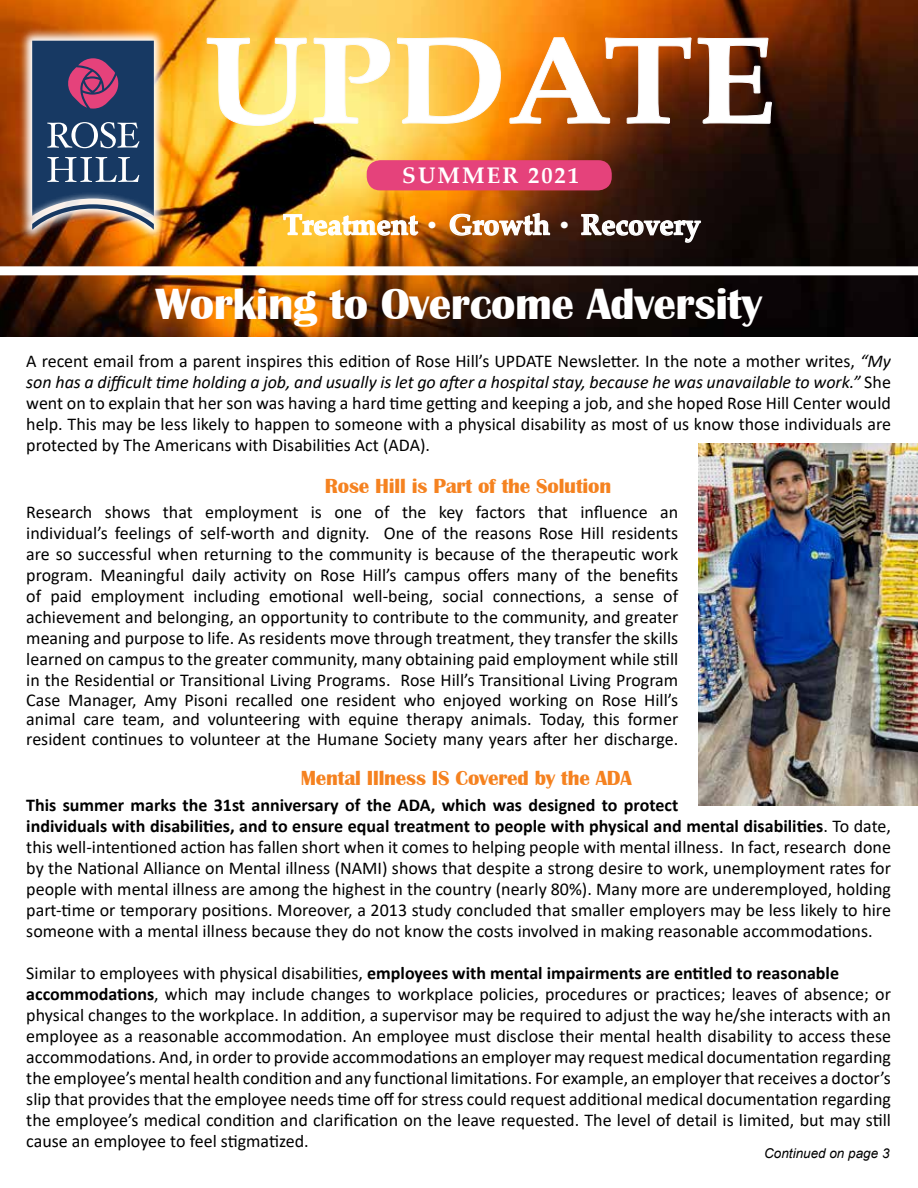
<style>
.page{position:relative;width:918px;height:1188px;background:#fff}
.page>*{position:absolute;margin:0;border:0;box-sizing:border-box;transform-origin:0 0}
.t1{font:700 45px "Britannic";letter-spacing:-.01em;color:#fff}
.t2{font:700 28.5px "Palatino Linotype";color:#fff}
.t3{font:700 22.5px "Palatino Linotype";letter-spacing:.09em;color:#fff}
.t4{font:700 21px "Britannic";letter-spacing:-.01em;color:#f58220}
.t5{font:18px/21px "Calibri";color:#000;text-align:justify}
.t6{font:italic 13.5px "Arial";color:#000}
.s1{font-size:24px}
.s2{font-style:italic}
.s3{font-weight:700}
</style>
<div class="page">
<img style="left:0;top:0;width:918px;height:337px">
<svg style="left:19px;top:28px;width:148px;height:163px;background:#e3a767"></svg>
<img style="left:19px;top:191px;width:148px;height:51px">
<svg style="left:32px;top:41px;width:122px;height:189px;background:#495272"></svg>
<img style="left:699px;top:443px;width:219px;height:363px">
<div style="left:0;top:266px;width:918px;height:9px;background:#fff"></div>
<svg style="left:207px;top:0;width:565px;height:260px;background:#b27d44"></svg>
<p class="t3" style="left:402px;top:159px;width:178px">SUMMER 2021</p>
<h2 class="t2" style="left:283px;top:204px;width:419px">Treatment <span class="s1">•</span> Growth <span class="s1">•</span> Recovery</h2>
<h1 class="t1" style="left:155px;top:279px;width:608px">Working to Overcome Adversity</h1>
<p class="t5" style="left:26px;top:350px;width:866px">A recent email from a parent inspires this edition of Rose Hill’s UPDATE Newsletter. In the note a mother writes, <span class="s2">“My son has a difficult time holding a job, and usually is let go after a hospital stay, because he was unavailable to work.”</span> She went on to explain that her son was having a hard time getting and keeping a job, and she hoped Rose Hill Center would help. This may be less likely to happen to someone with a physical disability as most of us know those individuals are protected by The Americans with Disabilities Act (ADA).</p>
<p class="t4" style="left:325px;top:474px;width:288px">Rose Hill is Part of the Solution</p>
<p class="t5" style="left:26px;top:502px;width:653px;line-height:20.5px">Research shows that employment is one of the key factors that influence an individual’s feelings of self-worth and dignity. One of the reasons Rose Hill residents are so successful when returning to the community is because of the therapeutic work program. Meaningful daily activity on Rose Hill’s campus offers many of the benefits of paid employment including emotional well-being, social connections, a sense of achievement and belonging, an opportunity to contribute to the community, and greater meaning and purpose to life. As residents move through treatment, they transfer the skills learned on campus to the greater community, many obtaining paid employment while still in the Residential or Transitional Living Programs. Rose Hill’s Transitional Living Program Case Manager, Amy Pisoni recalled one resident who enjoyed working on Rose Hill’s animal care team, and volunteering with equine therapy animals. Today, this former resident continues to volunteer at the Humane Society many years after her discharge.</p>
<p class="t4" style="left:301px;top:766px;width:333px">Mental Illness IS Covered by the ADA</p>
<p class="t5" style="left:26px;top:794px;width:866px;text-align:left"><span class="s3">This summer marks the 31st anniversary of the ADA, which was designed to protect<br>individuals with disabilities, and to ensure equal treatment to people with physical and mental disabilities</span>. To date, this well-intentioned action has fallen short when it comes to helping people with mental illness. In fact, research done by the National Alliance on Mental illness (NAMI) shows that despite a strong desire to work, unemployment rates for people with mental illness are among the highest in the country (nearly 80%). Many more are underemployed, holding part-time or temporary positions. Moreover, a 2013 study concluded that smaller employers may be less likely to hire someone with a mental illness because they do not know the costs involved in making reasonable accommodations.</p>
<p class="t5" style="left:26px;top:962px;width:866px;text-align:left">Similar to employees with physical disabilities, <span class="s3">employees with mental impairments are entitled to reasonable accommodations</span>, which may include changes to workplace policies, procedures or practices; leaves of absence; or physical changes to the workplace. In addition, a supervisor may be required to adjust the way he/she interacts with an employee as a reasonable accommodation. An employee must disclose their mental health disability to access these accommodations. And, in order to provide accommodations an employer may request medical documentation regarding the employee’s mental health condition and any functional limitations. For example, an employer that receives a doctor’s slip that provides that the employee needs time off for stress could request additional medical documentation regarding the employee’s medical condition and clarification on the leave requested. The level of detail is limited, but may still cause an employee to feel stigmatized.</p>
<p class="t6" style="left:764px;top:1145px;width:127px">Continued on page 3</p>
</div>
